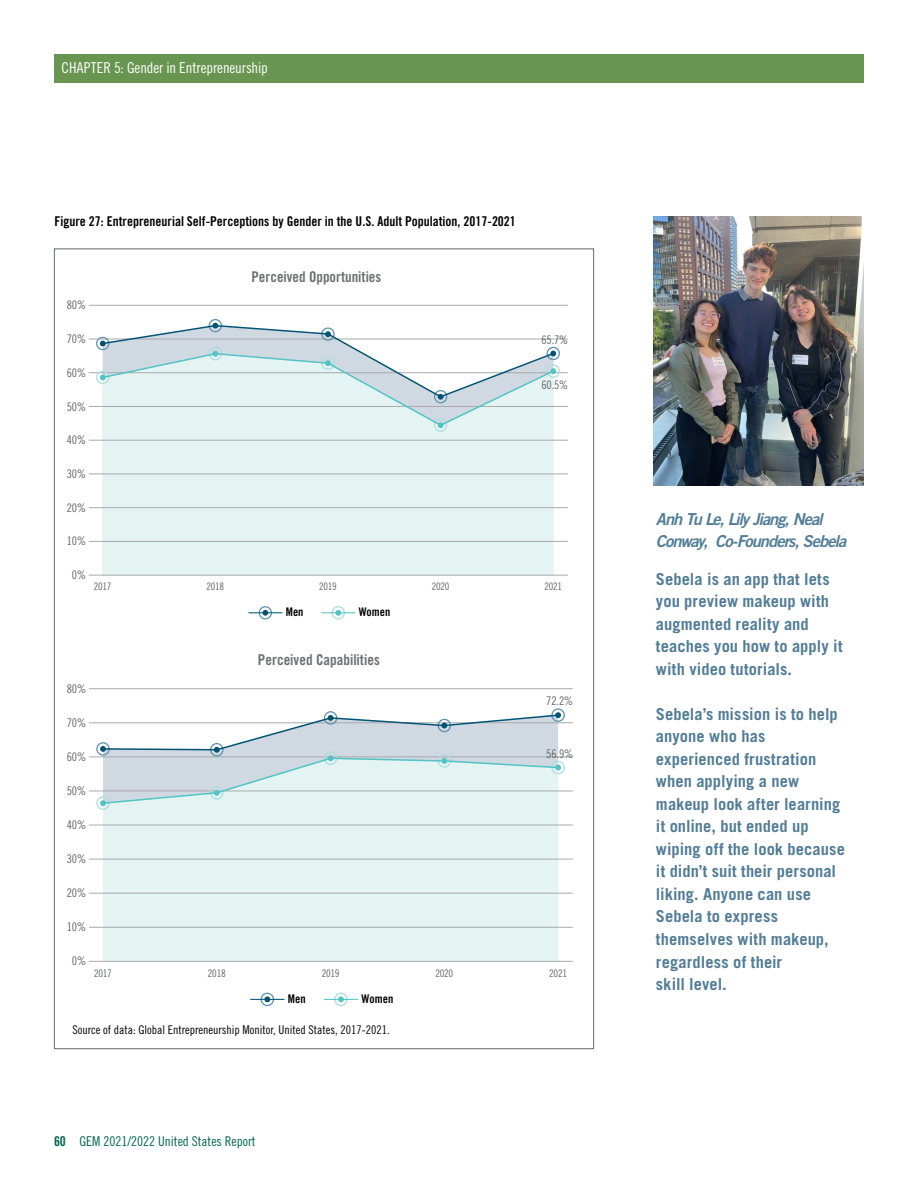
<style>
.page{position:relative;width:918px;height:1188px;background:#fff}
.page>*{position:absolute;margin:0;border:0;box-sizing:border-box;transform-origin:0 0}
.t1{font:700 16.5px/22.5px "Trade Gothic LT Std";letter-spacing:.005em;color:#527d97}
.t2{font:16.5px/22.5px "Trade Gothic LT Std Bd 2 Obl";letter-spacing:-.06em;color:#527d97}
.t3{font:15px "Trade Gothic LT Std Cn 18";letter-spacing:-.005em;color:#fff}
.t4{font:15px "Trade Gothic LT Std Bd Cn 20";color:#6c6f70}
.t5{font:14.85px "Trade Gothic LT Std Bd Cn 20";color:#6c6f70}
.t6{font:13.5px "Trade Gothic LT Std Bd Cn 20";color:#000}
.t7{font:13.5px "Trade Gothic LT Std Cn 18";color:#00654f}
.t8{font:12px "Trade Gothic LT Std Cn 18";color:#000}
.t9{font:12px "Trade Gothic LT Std Cn 18";letter-spacing:-.015em;color:#636466}
.t10{font:12px "Trade Gothic LT Std Bd Cn 20";color:#000}
.t11{font:11.85px "Trade Gothic LT Std Cn 18";letter-spacing:-.015em;color:#636466}
.t12{font:11.85px "Trade Gothic LT Std Bd Cn 20";color:#000}
.t13{font:10.5px "Trade Gothic LT Std Cn 18";letter-spacing:-.025em;color:#636466}
.t14{font:10.35px "Trade Gothic LT Std Cn 18";letter-spacing:-.025em;color:#636466}
.s1{font-family:"Trade Gothic LT Std Bd Cn 20"}
</style>
<div class="page">
<div style="left:54px;top:54px;width:809px;height:28px;background:#689550"></div>
<div style="left:103px;top:428px;width:450px;height:147px;background:#e4f4f3"></div>
<hr style="left:89px;top:305px;width:479px;height:1px;background:#a7a9ac">
<hr style="left:89px;top:406px;width:479px;height:1px;background:#a7a9ac">
<hr style="left:89px;top:474px;width:479px;height:1px;background:#a7a9ac">
<hr style="left:89px;top:339px;width:479px;height:1px;background:#a7a9ac">
<hr style="left:89px;top:372px;width:479px;height:1px;background:#a7a9ac">
<hr style="left:89px;top:440px;width:479px;height:1px;background:#a7a9ac">
<hr style="left:89px;top:507px;width:479px;height:1px;background:#a7a9ac">
<hr style="left:89px;top:541px;width:479px;height:1px;background:#a7a9ac">
<hr style="left:89px;top:575px;width:479px;height:1px;background:#a7a9ac">
<div style="left:96px;top:337px;width:13px;height:13px;border:1px solid #6094ae;border-radius:50%"></div>
<div style="left:209px;top:319px;width:13px;height:13px;border:1px solid #6094ae;border-radius:50%"></div>
<div style="left:547px;top:347px;width:13px;height:13px;border:1px solid #6094ae;border-radius:50%"></div>
<div style="left:96px;top:371px;width:13px;height:13px;border:1px solid #addedf;border-radius:50%"></div>
<div style="left:434px;top:419px;width:13px;height:13px;border:1px solid #addedf;border-radius:50%"></div>
<div style="left:547px;top:364px;width:13px;height:14px;border:1px solid #addedf;border-radius:50%"></div>
<svg style="left:100px;top:323px;width:456px;height:105px"></svg>
<div style="left:259px;top:606px;width:13px;height:14px;border:1px solid #6094ae;border-radius:50%"></div>
<svg style="left:262px;top:610px;width:6px;height:6px"></svg>
<hr style="left:248px;top:612px;width:34px;height:1px;background:#005373">
<div style="left:332px;top:606px;width:13px;height:14px;border:1px solid #addedf;border-radius:50%"></div>
<svg style="left:335px;top:610px;width:6px;height:6px"></svg>
<hr style="left:321px;top:612px;width:34px;height:1px;background:#51c3c5">
<div style="left:103px;top:806px;width:455px;height:155px;background:#e4f4f3"></div>
<hr style="left:89px;top:688px;width:484px;height:1px;background:#a7a9ac">
<hr style="left:89px;top:791px;width:484px;height:1px;background:#a7a9ac">
<hr style="left:89px;top:859px;width:484px;height:1px;background:#a7a9ac">
<hr style="left:89px;top:723px;width:484px;height:1px;background:#a7a9ac">
<hr style="left:89px;top:757px;width:484px;height:1px;background:#a7a9ac">
<hr style="left:89px;top:825px;width:484px;height:1px;background:#a7a9ac">
<hr style="left:89px;top:893px;width:484px;height:1px;background:#a7a9ac">
<hr style="left:89px;top:927px;width:484px;height:1px;background:#a7a9ac">
<hr style="left:89px;top:961px;width:484px;height:1px;background:#a7a9ac">
<div style="left:96px;top:742px;width:14px;height:14px;border:1px solid #6094ae;border-radius:50%"></div>
<div style="left:324px;top:711px;width:13px;height:14px;border:1px solid #6094ae;border-radius:50%"></div>
<div style="left:551px;top:708px;width:14px;height:14px;border:1px solid #6094ae;border-radius:50%"></div>
<div style="left:96px;top:796px;width:14px;height:14px;border:1px solid #addedf;border-radius:50%"></div>
<div style="left:551px;top:761px;width:14px;height:13px;border:1px solid #addedf;border-radius:50%"></div>
<svg style="left:100px;top:712px;width:461px;height:94px"></svg>
<div style="left:261px;top:993px;width:13px;height:13px;border:1px solid #6094ae;border-radius:50%"></div>
<svg style="left:264px;top:996px;width:6px;height:6px"></svg>
<hr style="left:250px;top:999px;width:34px;height:1px;background:#005373">
<div style="left:334px;top:993px;width:14px;height:13px;border:1px solid #addedf;border-radius:50%"></div>
<svg style="left:338px;top:996px;width:6px;height:6px"></svg>
<hr style="left:324px;top:999px;width:34px;height:1px;background:#51c3c5">
<img style="left:653px;top:216px;width:211px;height:270px">
<p class="t3" style="left:62px;top:59px;width:208px">CHAPTER 5: Gender in Entrepreneurship</p>
<p class="t6" style="left:54px;top:213px;width:463px">Figure 27: Entrepreneurial Self-Perceptions by Gender in the U.S. Adult Population, 2017-2021</p>
<p class="t11" style="left:67px;top:298px;width:21px">80%</p>
<p class="t11" style="left:67px;top:332px;width:21px">70%</p>
<p class="t11" style="left:67px;top:366px;width:21px">60%</p>
<p class="t11" style="left:67px;top:399px;width:21px">50%</p>
<p class="t11" style="left:67px;top:433px;width:21px">40%</p>
<p class="t11" style="left:67px;top:467px;width:21px">30%</p>
<p class="t11" style="left:67px;top:500px;width:21px">20%</p>
<p class="t11" style="left:67px;top:534px;width:21px">10%</p>
<p class="t11" style="left:72px;top:568px;width:16px">0%</p>
<p class="t5" style="left:252px;top:268px;width:131px">Perceived Opportunities</p>
<p class="t11" style="left:542px;top:333px;width:28px">65.7%</p>
<p class="t11" style="left:542px;top:378px;width:28px">60.5%</p>
<p class="t14" style="left:94px;top:580px;width:19px">2017</p>
<p class="t14" style="left:207px;top:580px;width:19px">2018</p>
<p class="t14" style="left:319px;top:580px;width:19px">2019</p>
<p class="t14" style="left:432px;top:580px;width:19px">2020</p>
<p class="t14" style="left:544px;top:580px;width:19px">2021</p>
<p class="t12" style="left:286px;top:605px;width:19px">Men</p>
<p class="t12" style="left:359px;top:605px;width:33px">Women</p>
<p class="t9" style="left:67px;top:681px;width:21px">80%</p>
<p class="t9" style="left:67px;top:715px;width:21px">70%</p>
<p class="t9" style="left:67px;top:750px;width:21px">60%</p>
<p class="t9" style="left:67px;top:784px;width:21px">50%</p>
<p class="t9" style="left:67px;top:818px;width:21px">40%</p>
<p class="t9" style="left:67px;top:852px;width:21px">30%</p>
<p class="t9" style="left:67px;top:886px;width:21px">20%</p>
<p class="t9" style="left:67px;top:920px;width:21px">10%</p>
<p class="t9" style="left:72px;top:954px;width:16px">0%</p>
<p class="t4" style="left:258px;top:650px;width:123px">Perceived Capabilities</p>
<p class="t9" style="left:546px;top:694px;width:29px">72.2%</p>
<p class="t9" style="left:546px;top:747px;width:29px">56.9%</p>
<p class="t13" style="left:94px;top:967px;width:19px">2017</p>
<p class="t13" style="left:208px;top:967px;width:19px">2018</p>
<p class="t13" style="left:322px;top:967px;width:19px">2019</p>
<p class="t13" style="left:435px;top:967px;width:19px">2020</p>
<p class="t13" style="left:549px;top:967px;width:19px">2021</p>
<p class="t10" style="left:288px;top:992px;width:19px">Men</p>
<p class="t10" style="left:362px;top:992px;width:33px">Women</p>
<p class="t8" style="left:73px;top:1023px;width:319px">Source of data: Global Entrepreneurship Monitor, United States, 2017-2021.</p>
<p class="t7" style="left:54px;top:1133px;width:203px"><span class="s1">60</span> GEM 2021/2022 United States Report</p>
<p class="t2" style="left:656px;top:508px;width:192px">Anh Tu Le, Lily Jiang, Neal<br>Conway, Co-Founders, Sebela</p>
<p class="t1" style="left:656px;top:568px;width:188px">Sebela is an app that lets you preview makeup with augmented reality and teaches you how to apply it with video tutorials.</p>
<p class="t1" style="left:656px;top:703px;width:191px">Sebela’s mission is to help anyone who has experienced frustration when applying a new makeup look after learning it online, but ended up wiping off the look because it didn’t suit their personal liking. Anyone can use<br>Sebela to express themselves with makeup, regardless of their<br>skill level.</p>
</div>
